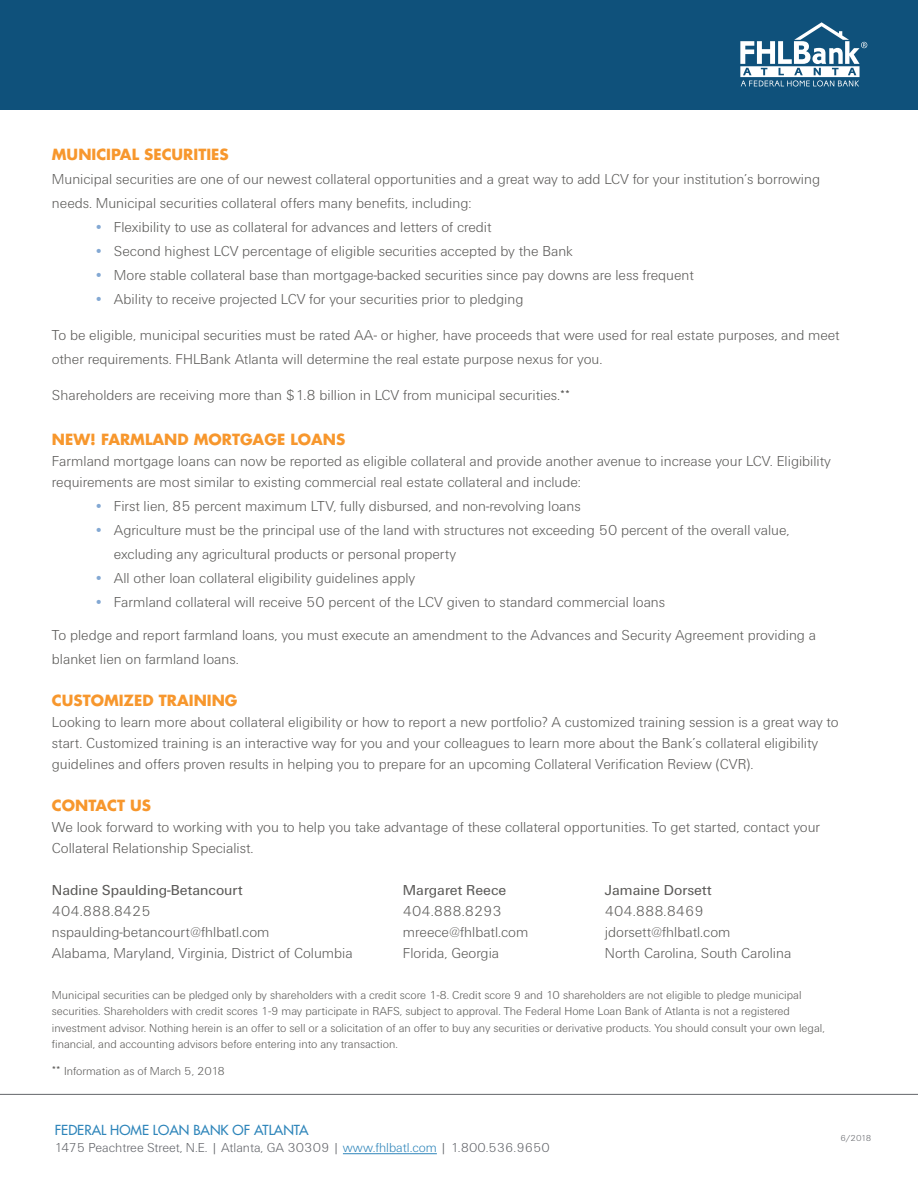
<style>
.page{position:relative;width:918px;height:1188px;background:#fff}
.page>*{position:absolute;margin:0;border:0;box-sizing:border-box;transform-origin:0 0}
.t1{font:15px/21px "Unitus T Ligh";color:#5c5b59}
.t2{font:700 15px "Futura";color:#f7972d}
.t3{font:15px "Unitus T";color:#5c5b59}
.t4{font:13.5px "Unitus T Ligh";color:#63656a}
.t5{font:13.5px "Futura";color:#2e85ba}
.t6{font:12px/16.5px "Unitus T Ligh";color:#5c5b59}
.t7{font:9px "Unitus T Ligh";color:#63656a}
.s1{color:#83a8d3}
.s2{font-size:13.5px}
.s3{color:#2e85ba}
</style>
<div class="page">
<div style="left:0;top:0;width:918px;height:110px;background:#0f517b"></div>
<svg style="left:740px;top:22px;width:127px;height:65px"></svg>
<hr style="left:0;top:1094px;width:918px;height:1px;background:#63656a">
<hr style="left:343px;top:1153px;width:94px;height:1px;background:#2e85ba">
<p class="t2" style="left:52px;top:144px;width:178px">MUNICIPAL SECURITIES</p>
<p class="t1" style="left:52px;top:167px;width:770px;line-height:24px">Municipal securities are one of our newest collateral opportunities and a great way to add LCV for your institution’s borrowing needs. Municipal securities collateral offers many benefits, including:</p>
<p class="t1" style="left:94px;top:216px;width:399px"><span class="s1">•</span> Flexibility to use as collateral for advances and letters of credit</p>
<p class="t1" style="left:94px;top:240px;width:481px"><span class="s1">•</span> Second highest LCV percentage of eligible securities accepted by the Bank</p>
<p class="t1" style="left:94px;top:264px;width:601px"><span class="s1">•</span> More stable collateral base than mortgage-backed securities since pay downs are less frequent</p>
<p class="t1" style="left:94px;top:288px;width:431px"><span class="s1">•</span> Ability to receive projected LCV for your securities prior to pledging</p>
<p class="t1" style="left:52px;top:323px;width:789px;line-height:24px">To be eligible, municipal securities must be rated AA- or higher, have proceeds that were used for real estate purposes, and meet other requirements. FHLBank Atlanta will determine the real estate purpose nexus for you.</p>
<p class="t1" style="left:52px;top:384px;width:519px">Shareholders are receiving more than $1.8 billion in LCV from municipal securities.**</p>
<p class="t2" style="left:52px;top:429px;width:295px">NEW! FARMLAND MORTGAGE LOANS</p>
<p class="t1" style="left:52px;top:450px;width:781px">Farmland mortgage loans can now be reported as eligible collateral and provide another avenue to increase your LCV. Eligibility requirements are most similar to existing commercial real estate collateral and include:</p>
<p class="t1" style="left:94px;top:495px;width:488px"><span class="s1">•</span> First lien, 85 percent maximum LTV, fully disbursed, and non-revolving loans</p>
<p class="t1" style="left:114px;top:518px;width:677px;line-height:24px;text-indent:-20px"><span class="s1">•</span> Agriculture must be the principal use of the land with structures not exceeding 50 percent of the overall value, excluding any agricultural products or personal property</p>
<p class="t1" style="left:94px;top:567px;width:323px"><span class="s1">•</span> All other loan collateral eligibility guidelines apply</p>
<p class="t1" style="left:94px;top:591px;width:573px"><span class="s1">•</span> Farmland collateral will receive 50 percent of the LCV given to standard commercial loans</p>
<p class="t1" style="left:52px;top:623px;width:766px;line-height:24px">To pledge and report farmland loans, you must execute an amendment to the Advances and Security Agreement providing a blanket lien on farmland loans.</p>
<p class="t2" style="left:52px;top:690px;width:187px">CUSTOMIZED TRAINING</p>
<p class="t1" style="left:52px;top:711px;width:788px">Looking to learn more about collateral eligibility or how to report a new portfolio? A customized training session is a great way to start. Customized training is an interactive way for you and your colleagues to learn more about the Bank’s collateral eligibility guidelines and offers proven results in helping you to prepare for an upcoming Collateral Verification Review (CVR).</p>
<p class="t2" style="left:52px;top:795px;width:101px">CONTACT US</p>
<p class="t1" style="left:52px;top:816px;width:770px">We look forward to working with you to help you take advantage of these collateral opportunities. To get started, contact your<br>Collateral Relationship Specialist.</p>
<p class="t3" style="left:52px;top:882px;width:192px">Nadine Spaulding-Betancourt</p>
<p class="t1" style="left:52px;top:900px;width:302px">404.888.8425 nspaulding-betancourt@fhlbatl.com<br>Alabama, Maryland, Virginia, District of Columbia</p>
<p class="t6" style="left:52px;top:986px;width:774px">Municipal securities can be pledged only by shareholders with a credit score 1-8. Credit score 9 and 10 shareholders are not eligible to pledge municipal securities. Shareholders with credit scores 1-9 may participate in RAFS, subject to approval. The Federal Home Loan Bank of Atlanta is not a registered investment advisor. Nothing herein is an offer to sell or a solicitation of an offer to buy any securities or derivative products. You should consult your own legal, financial, and accounting advisors before entering into any transaction.</p>
<p class="t3" style="left:403px;top:882px;width:105px">Margaret Reece</p>
<p class="t1" style="left:403px;top:900px;width:127px">404.888.8293 mreece@fhlbatl.com<br>Florida, Georgia</p>
<p class="t3" style="left:605px;top:882px;width:108px">Jamaine Dorsett</p>
<p class="t1" style="left:605px;top:900px;width:188px">404.888.8469 jdorsett@fhlbatl.com<br>North Carolina, South Carolina</p>
<p class="t6" style="left:52px;top:1062px;width:175px"><span class="s2">**</span> Information as of March 5, 2018</p>
<p class="t5" style="left:55px;top:1121px;width:255px">FEDERAL HOME LOAN BANK OF ATLANTA</p>
<p class="t4" style="left:54px;top:1140px;width:497px">1475 Peachtree Street, N.E. | Atlanta, GA 30309 | <span class="s3">www.fhlbatl.com</span> | 1.800.536.9650</p>
<p class="t7" style="left:840px;top:1134px;width:32px">6/2018</p>
</div>
